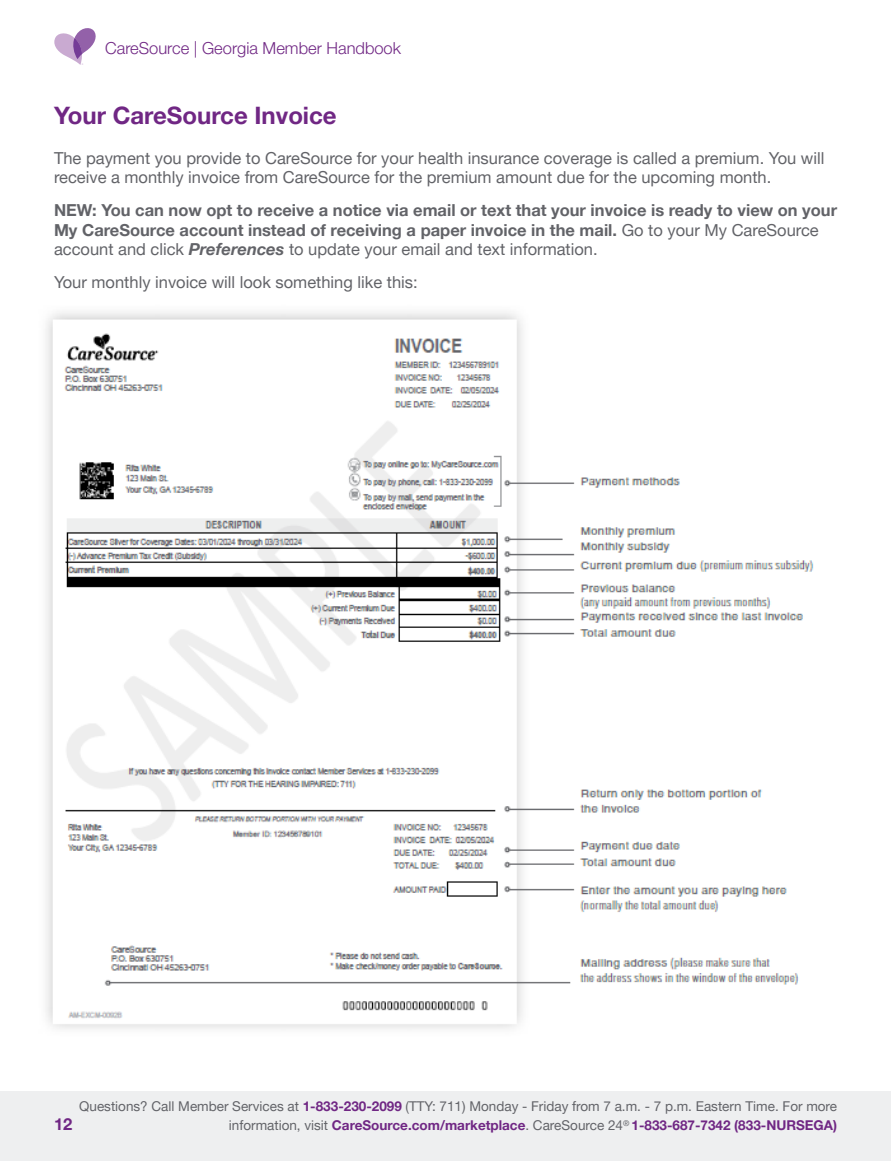
<style>
.page{position:relative;width:891px;height:1161px;background:#fff}
.page>*{position:absolute;margin:0;border:0;box-sizing:border-box;transform-origin:0 0}
.t1{font:700 24px "Helvetica Neue LT Pro";color:#702784}
.t2{font:700 16.5px/19.5px "Helvetica Neue LT Pro";color:#626368}
.t3{font:16.5px/19.5px "Helvetica Neue LT Pro";color:#626368}
.t4{font:300 16.5px "Helvetica Neue LT Pro";color:#702784}
.t5{font:700 16.5px "Helvetica Neue LT Pro";color:#702784}
.t6{font:13.5px/19.5px "Helvetica Neue LT Pro";color:#626368;text-align:right}
.s1{font-weight:400}
.s2{font-style:italic}
.s3{font-weight:700;color:#702784}
</style>
<div class="page">
<div style="left:0;top:1091px;width:891px;height:70px;background:#eeeff0"></div>
<svg style="left:54px;top:28px;width:42px;height:37px"></svg>
<img style="left:46px;top:312px;width:768px;height:717px">
<p class="t4" style="left:105px;top:38px;width:297px">CareSource | Georgia Member Handbook</p>
<h3 class="t1" style="left:54px;top:100px;width:284px">Your CareSource Invoice</h3>
<p class="t3" style="left:54px;top:148px;width:772px">The payment you provide to CareSource for your health insurance coverage is called a premium. You will receive a monthly invoice from CareSource for the premium amount due for the upcoming month.</p>
<p class="t2" style="left:54px;top:200px;width:785px">NEW: You can now opt to receive a notice via email or text that your invoice is ready to view on your<br>My CareSource account instead of receiving a paper invoice in the mail. <span class="s1">Go to your My CareSource account and click</span> <span class="s2">Preferences</span> <span class="s1">to update your email and text information.</span></p>
<p class="t3" style="left:54px;top:272px;width:365px">Your monthly invoice will look something like this:</p>
<p class="t6" style="left:79px;top:1096px;width:759px">Questions? Call Member Services at <span class="s3">1-833-230-2099</span> (TTY: 711) Monday - Friday from 7 a.m. - 7 p.m. Eastern Time. For more information, visit <span class="s3">CareSource.com/marketplace</span>. CareSource 24<sup>®</sup> <span class="s3">1-833-687-7342 (833-NURSEGA)</span></p>
<p class="t5" style="left:54px;top:1114px;width:20px">12</p>
</div>
